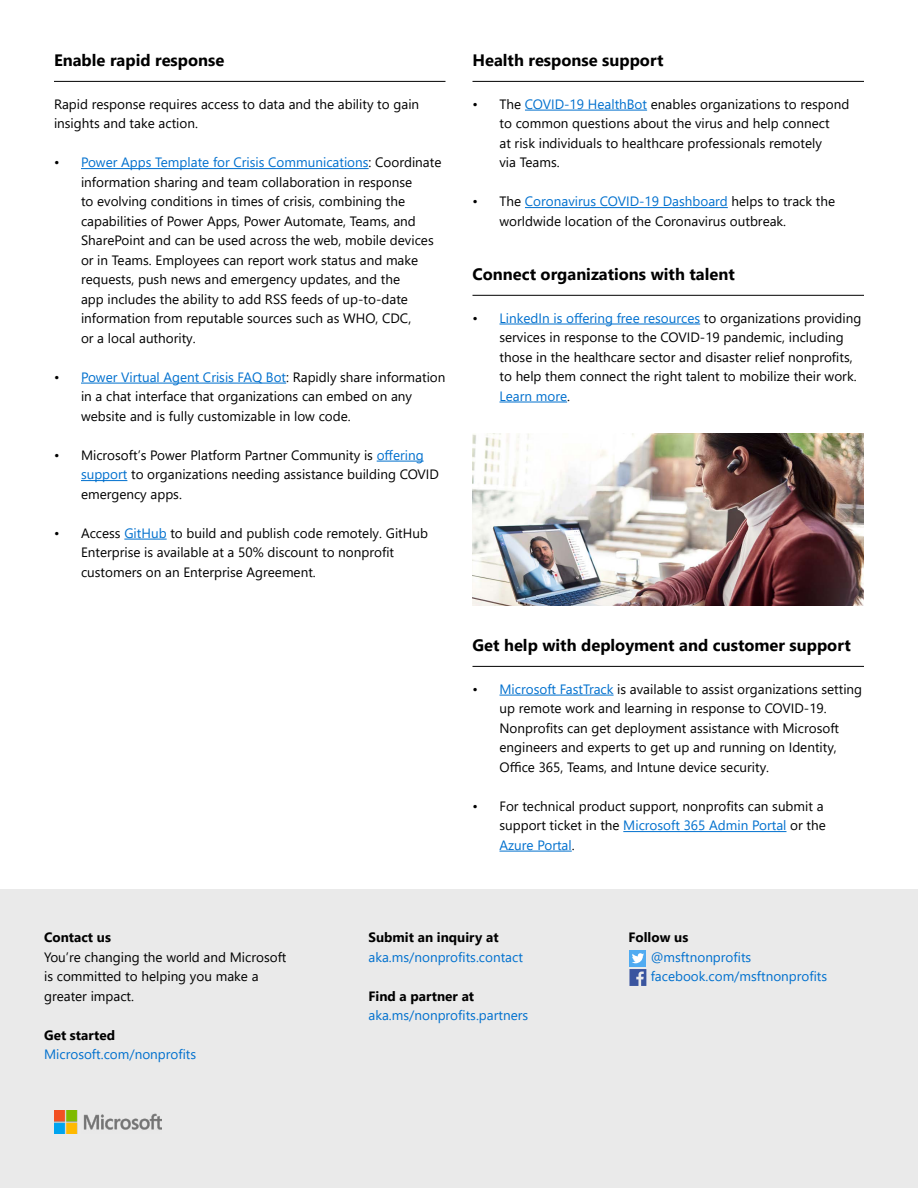
<style>
.page{position:relative;width:918px;height:1188px;background:#fff}
.page>*{position:absolute;margin:0;border:0;box-sizing:border-box;transform-origin:0 0}
.t1{font:700 16.5px "Segoe UI";color:#000}
.t2{font:13.5px/19.5px "Segoe UI";color:#000}
.t3{font:13.5px/19.5px "Segoe UI";color:#0070ce}
.t4{font:700 13.5px "Segoe UI";color:#000}
.s1{color:#0070ce}
</style>
<div class="page">
<div style="left:0;top:890px;width:918px;height:298px;background:#eaeaea"></div>
<img style="left:54px;top:1111px;width:107px;height:23px">
<svg style="left:629px;top:969px;width:17px;height:17px"></svg>
<div style="left:629px;top:950px;width:17px;height:17px;background:#50abf1"></div>
<svg style="left:632px;top:953px;width:12px;height:10px"></svg>
<hr style="left:81px;top:168px;width:288px;height:1px;background:#0070ce">
<hr style="left:81px;top:383px;width:205px;height:1px;background:#0070ce">
<hr style="left:377px;top:461px;width:47px;height:1px;background:#0070ce">
<hr style="left:81px;top:480px;width:46px;height:1px;background:#0070ce">
<hr style="left:124px;top:539px;width:43px;height:1px;background:#0070ce">
<hr style="left:54px;top:81px;width:392px;height:1px;background:#000">
<hr style="left:500px;top:324px;width:200px;height:1px;background:#0070ce">
<hr style="left:500px;top:402px;width:67px;height:1px;background:#0070ce">
<hr style="left:472px;top:295px;width:392px;height:1px;background:#000">
<hr style="left:500px;top:695px;width:114px;height:1px;background:#0070ce">
<hr style="left:623px;top:831px;width:163px;height:1px;background:#0070ce">
<hr style="left:500px;top:851px;width:72px;height:1px;background:#0070ce">
<hr style="left:472px;top:666px;width:392px;height:1px;background:#000">
<hr style="left:525px;top:110px;width:122px;height:1px;background:#0070ce">
<hr style="left:525px;top:207px;width:203px;height:1px;background:#0070ce">
<hr style="left:472px;top:81px;width:392px;height:1px;background:#000">
<img style="left:472px;top:434px;width:392px;height:172px">
<p class="t1" style="left:54px;top:45px;width:172px">Enable rapid response</p>
<p class="t2" style="left:54px;top:93px;width:367px">Rapid response requires access to data and the ability to gain insights and take action.</p>
<p class="t2" style="left:81px;top:152px;width:362px;text-indent:-27px">• <span class="s1">Power Apps Template for Crisis Communications</span>: Coordinate information sharing and team collaboration in response<br>to evolving conditions in times of crisis, combining the capabilities of Power Apps, Power Automate, Teams, and SharePoint and can be used across the web, mobile devices or in Teams. Employees can report work status and make requests, push news and emergency updates, and the<br>app includes the ability to add RSS feeds of up-to-date information from reputable sources such as WHO, CDC,<br>or a local authority.</p>
<p class="t2" style="left:81px;top:366px;width:366px;text-indent:-27px">• <span class="s1">Power Virtual Agent Crisis FAQ Bot</span>: Rapidly share information in a chat interface that organizations can embed on any website and is fully customizable in low code.</p>
<p class="t2" style="left:81px;top:444px;width:359px;text-indent:-27px">• Microsoft’s Power Platform Partner Community is <span class="s1">offering support</span> to organizations needing assistance building COVID emergency apps.</p>
<p class="t2" style="left:81px;top:522px;width:349px;text-indent:-27px">• Access <span class="s1">GitHub</span> to build and publish code remotely. GitHub<br>Enterprise is available at a 50% discount to nonprofit customers on an Enterprise Agreement.</p>
<p class="t1" style="left:472px;top:45px;width:193px">Health response support</p>
<p class="t2" style="left:500px;top:93px;width:351px;text-indent:-27px">• The <span class="s1">COVID-19 HealthBot</span> enables organizations to respond to common questions about the virus and help connect<br>at risk individuals to healthcare professionals remotely<br>via Teams.</p>
<p class="t2" style="left:500px;top:191px;width:337px;text-indent:-27px">• The <span class="s1">Coronavirus COVID-19 Dashboard</span> helps to track the worldwide location of the Coronavirus outbreak.</p>
<p class="t1" style="left:472px;top:259px;width:264px">Connect organizations with talent</p>
<p class="t2" style="left:500px;top:307px;width:363px;text-indent:-27px">• <span class="s1">LinkedIn is offering free resources</span> to organizations providing services in response to the COVID-19 pandemic, including those in the healthcare sector and disaster relief nonprofits, to help them connect the right talent to mobilize their work.<br><span class="s1">Learn more</span>.</p>
<p class="t1" style="left:472px;top:630px;width:380px">Get help with deployment and customer support</p>
<p class="t2" style="left:500px;top:678px;width:364px;text-indent:-27px">• <span class="s1">Microsoft FastTrack</span> is available to assist organizations setting up remote work and learning in response to COVID-19.<br>Nonprofits can get deployment assistance with Microsoft engineers and experts to get up and running on Identity, Office 365, Teams, and Intune device security.</p>
<p class="t2" style="left:500px;top:795px;width:328px;text-indent:-27px">• For technical product support, nonprofits can submit a support ticket in the <span class="s1">Microsoft 365 Admin Portal</span> or the<br><span class="s1">Azure Portal</span>.</p>
<p class="t4" style="left:44px;top:925px;width:68px">Contact us</p>
<p class="t2" style="left:44px;top:946px;width:244px">You’re changing the world and Microsoft is committed to helping you make a greater impact.</p>
<p class="t4" style="left:44px;top:1022px;width:72px">Get started</p>
<p class="t3" style="left:44px;top:1044px;width:154px">Microsoft.com/nonprofits</p>
<p class="t4" style="left:369px;top:925px;width:132px">Submit an inquiry at</p>
<p class="t3" style="left:369px;top:946px;width:156px">aka.ms/nonprofits.contact</p>
<p class="t4" style="left:369px;top:983px;width:107px">Find a partner at</p>
<p class="t3" style="left:369px;top:1004px;width:161px">aka.ms/nonprofits.partners</p>
<p class="t4" style="left:629px;top:925px;width:61px">Follow us</p>
<p class="t3" style="left:651px;top:946px;width:178px">@msftnonprofits facebook.com/msftnonprofits</p>
</div>
